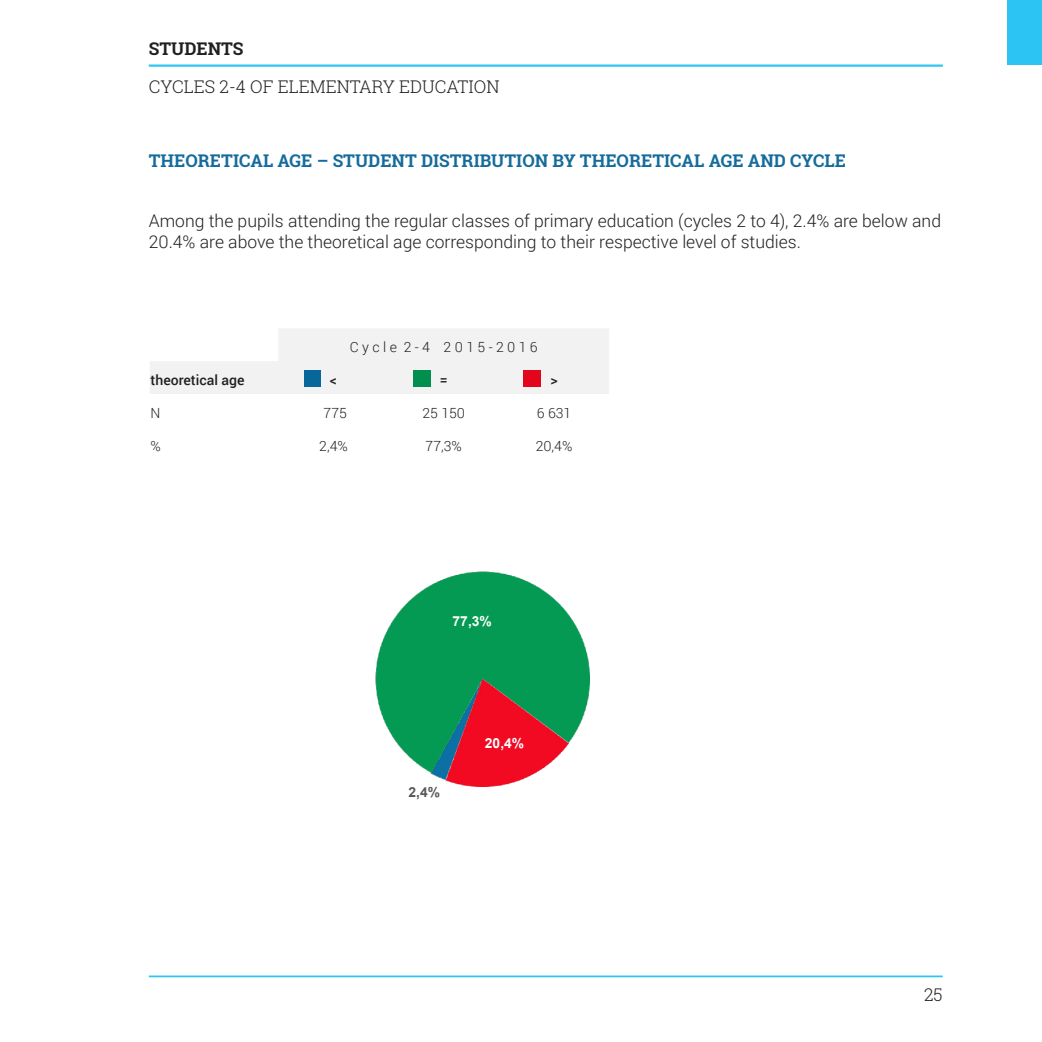
<style>
.page{position:relative;width:1042px;height:1042px;background:#fff}
.page>*{position:absolute;margin:0;border:0;box-sizing:border-box;transform-origin:0 0}
.Fließtext{font:300 17.5px/21px "Roboto";color:#231f20}
.Fließtext-2{font:700 17.5px "Roboto Slab";color:#156c9c}
.t1{font:300 17.5px "Roboto Slab";color:#231f20}
.t2{font:700 17.5px "Roboto Slab";color:#231f20}
.t3{font:300 14px "Roboto";color:#231f20}
.t4{font:500 14px "Roboto";color:#231f20}
.t5{font:700 13.83px "Arial";color:#fff}
.t6{font:700 13.83px "Arial";color:#57585a}
</style>
<div class="page">
<hr style="left:149px;top:975px;width:794px;height:2px;background:#2bc4f3">
<hr style="left:149px;top:65px;width:794px;height:1px;background:#2bc4f3">
<img style="left:375px;top:572px;width:214px;height:201px">
<img style="left:445px;top:678px;width:123px;height:108px">
<svg style="left:150px;top:329px;width:459px;height:65px"></svg>
<div style="left:304px;top:370px;width:17px;height:17px;background:#07679a"></div>
<div style="left:413px;top:370px;width:17px;height:17px;background:#008f4c"></div>
<div style="left:524px;top:370px;width:17px;height:17px;background:#e3051b"></div>
<div style="left:1007px;top:0;width:35px;height:65px;background:#2bc4f3"></div>
<p class="t2" style="left:149px;top:36px;width:96px">STUDENTS</p>
<p class="t1" style="left:149px;top:74px;width:352px">CYCLES 2-4 OF ELEMENTARY EDUCATION</p>
<p class="Fließtext-2" style="left:149px;top:149px;width:699px">THEORETICAL AGE – STUDENT DISTRIBUTION BY THEORETICAL AGE AND CYCLE</p>
<p class="Fließtext" style="left:149px;top:209px;width:794px">Among the pupils attending the regular classes of primary education (cycles 2 to 4), 2.4% are below and<br>20.4% are above the theoretical age corresponding to their respective level of studies.</p>
<p class="t3" style="left:350px;top:337px;width:189px">C y c l e 2 - 4 2 0 1 5 - 2 0 1 6</p>
<p class="t4" style="left:151px;top:370px;width:95px">theoretical age</p>
<p class="t4" style="left:330px;top:370px;width:9px">&lt;</p>
<p class="t4" style="left:440px;top:370px;width:9px">=</p>
<p class="t4" style="left:550px;top:370px;width:9px">&gt;</p>
<p class="t3" style="left:151px;top:403px;width:11px">N</p>
<p class="t3" style="left:324px;top:403px;width:25px">775</p>
<p class="t3" style="left:422px;top:403px;width:44px">25 150</p>
<p class="t3" style="left:537px;top:403px;width:36px">6 631</p>
<p class="t3" style="left:151px;top:436px;width:12px">%</p>
<p class="t3" style="left:319px;top:436px;width:30px">2,4%</p>
<p class="t3" style="left:426px;top:436px;width:38px">77,3%</p>
<p class="t3" style="left:536px;top:436px;width:38px">20,4%</p>
<p class="t5" style="left:452px;top:612px;width:41px">77,3%</p>
<p class="t6" style="left:408px;top:783px;width:33px">2,4%</p>
<p class="t5" style="left:485px;top:734px;width:41px">20,4%</p>
<p class="t1" style="left:924px;top:982px;width:20px">25</p>
</div>
